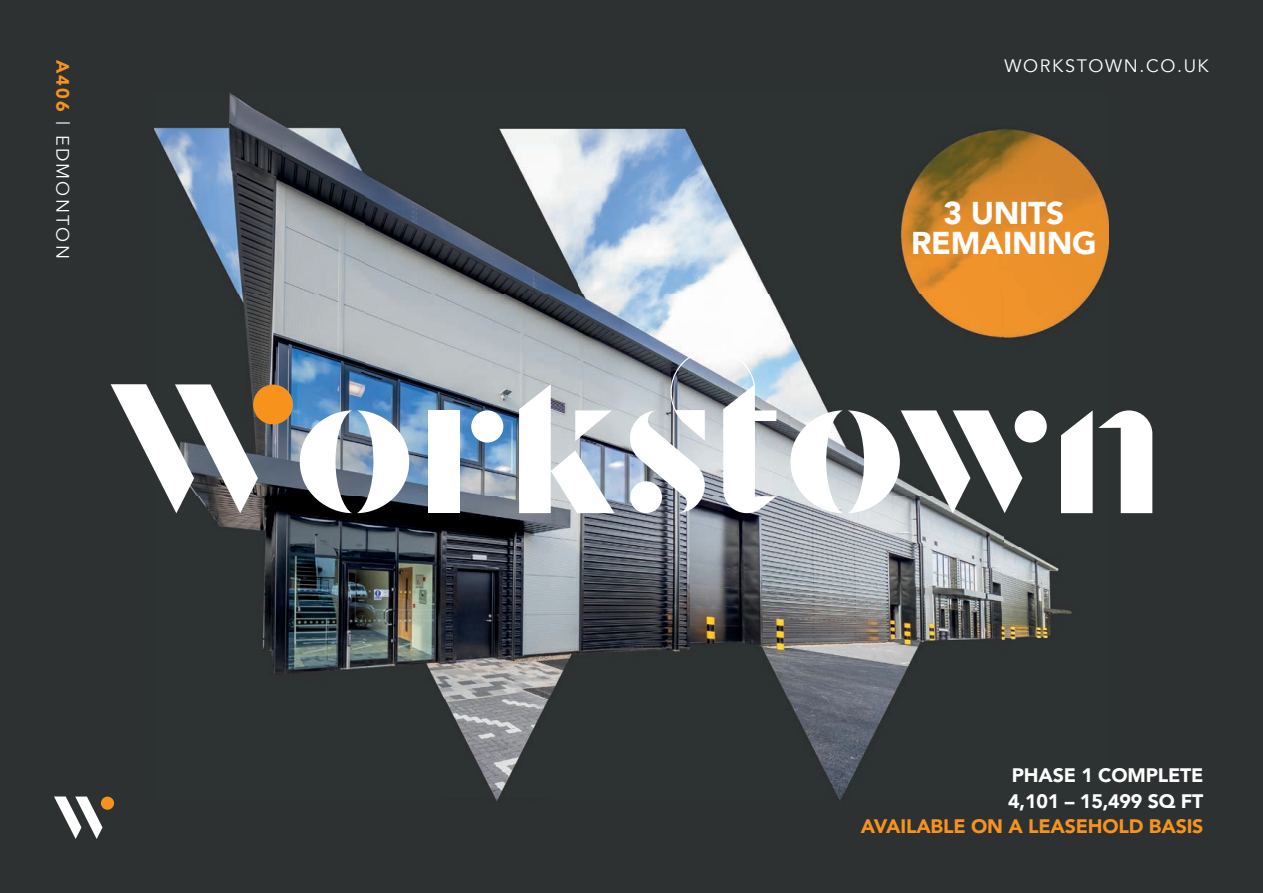
<style>
.page{position:relative;width:1263px;height:893px;background:#2e3131}
.page>*{position:absolute;margin:0;border:0;box-sizing:border-box;transform-origin:0 0}
.t1{font:900 31.5px/30px "Avenir";letter-spacing:-.01em;color:#fff;text-align:center}
.t2{font:900 19.5px/25.5px "Avenir";letter-spacing:-.01em;color:#fff}
.t3{font:900 19.5px "Avenir";letter-spacing:-.01em;color:#f7931d}
.t4{font:18px "Avenir";letter-spacing:.09em;color:#fff}
.t5{font:18px "Avenir";letter-spacing:.125em;color:#fff}
.s1{font-weight:900;color:#f7931d}
</style>
<div class="page">
<img style="left:154px;top:93px;width:955px;height:707px">
<div style="left:253px;top:385px;width:40px;height:39px;background:#f7931d;border-radius:50%"></div>
<svg style="left:111px;top:384px;width:147px;height:129px"></svg>
<svg style="left:300px;top:410px;width:109px;height:103px;background:#afb8c2"></svg>
<div style="left:428px;top:410px;width:32px;height:103px;background:#fff"></div>
<div style="left:471px;top:410px;width:32px;height:33px;background:#fff;border-radius:50%"></div>
<svg style="left:519px;top:384px;width:95px;height:129px;background:#d8dce1"></svg>
<svg style="left:630px;top:349px;width:146px;height:164px;background:#c4c9cf"></svg>
<svg style="left:790px;top:410px;width:232px;height:103px"></svg>
<div style="left:1015px;top:410px;width:32px;height:33px;background:#fff;border-radius:50%"></div>
<svg style="left:1061px;top:410px;width:91px;height:103px"></svg>
<div style="left:101px;top:797px;width:13px;height:13px;background:#f7931d;border-radius:50%"></div>
<svg style="left:54px;top:796px;width:49px;height:43px"></svg>
<p class="t5" style="left:73px;top:60px;width:201px;rotate:90deg"><span class="s1">A406</span> | EDMONTON</p>
<p class="t4" style="left:1004px;top:55px;width:206px">WORKSTOWN.CO.UK</p>
<h1 class="t1" style="left:911px;top:197px;width:187px">3 UNITS<br>REMAINING</h1>
<p class="t2" style="left:1008px;top:762px;width:197px">PHASE 1 COMPLETE<br>4,101 – 15,499 SQ FT</p>
<p class="t3" style="left:861px;top:810px;width:344px">AVAILABLE ON A LEASEHOLD BASIS</p>
</div>
